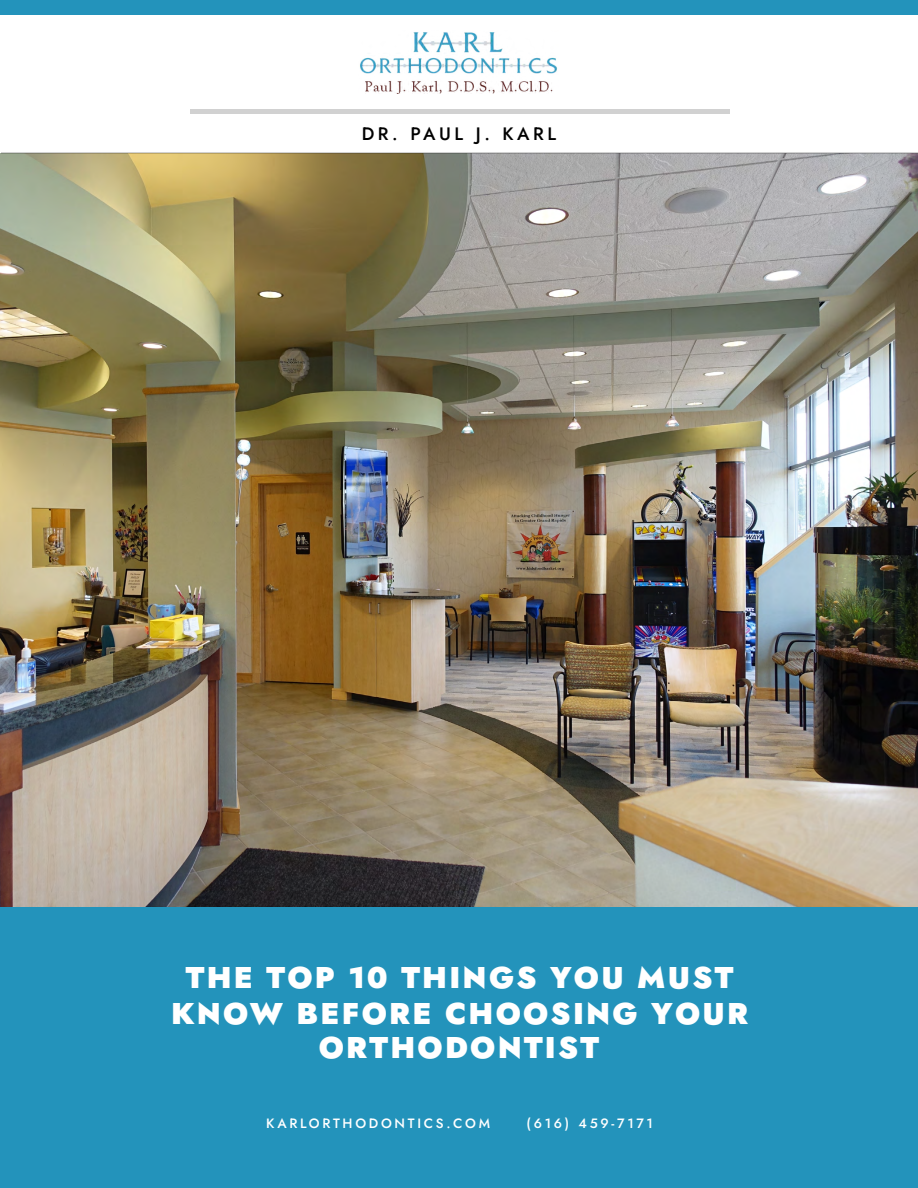
<style>
.page{position:relative;width:918px;height:1188px;background:#fff}
.page>*{position:absolute;margin:0;border:0;box-sizing:border-box;transform-origin:0 0}
.t1{font:900 30px/36px "Jost";letter-spacing:.075em;color:#fff;text-align:center}
.t2{font:500 18px "Jost";letter-spacing:.2em;color:#000}
.t3{font:500 13.5px "Jost";letter-spacing:.2em;color:#fff}
</style>
<div class="page">
<div style="left:1px;top:907px;width:917px;height:281px;background:#2393bb"></div>
<img style="left:0;top:153px;width:918px;height:754px">
<hr style="left:190px;top:110px;width:540px;height:4px;background:#d1d1d1">
<hr style="left:1px;top:152px;width:917px;height:1px;background:#161617">
<div style="left:1px;top:0;width:917px;height:14px;background:#2393bb"></div>
<img style="left:360px;top:32px;width:197px;height:62px">
<p class="t2" style="left:362px;top:121px;width:196px">DR. PAUL J. KARL</p>
<p class="t1" style="left:171px;top:960px;width:579px">THE TOP 10 THINGS YOU MUST<br>KNOW BEFORE CHOOSING YOUR</p>
<p class="t1" style="left:319px;top:1030px;width:282px">ORTHODONTIST</p>
<p class="t3" style="left:266px;top:1114px;width:225px">KARLORTHODONTICS.COM</p>
<p class="t3" style="left:527px;top:1114px;width:128px">(616) 459-7171</p>
</div>
